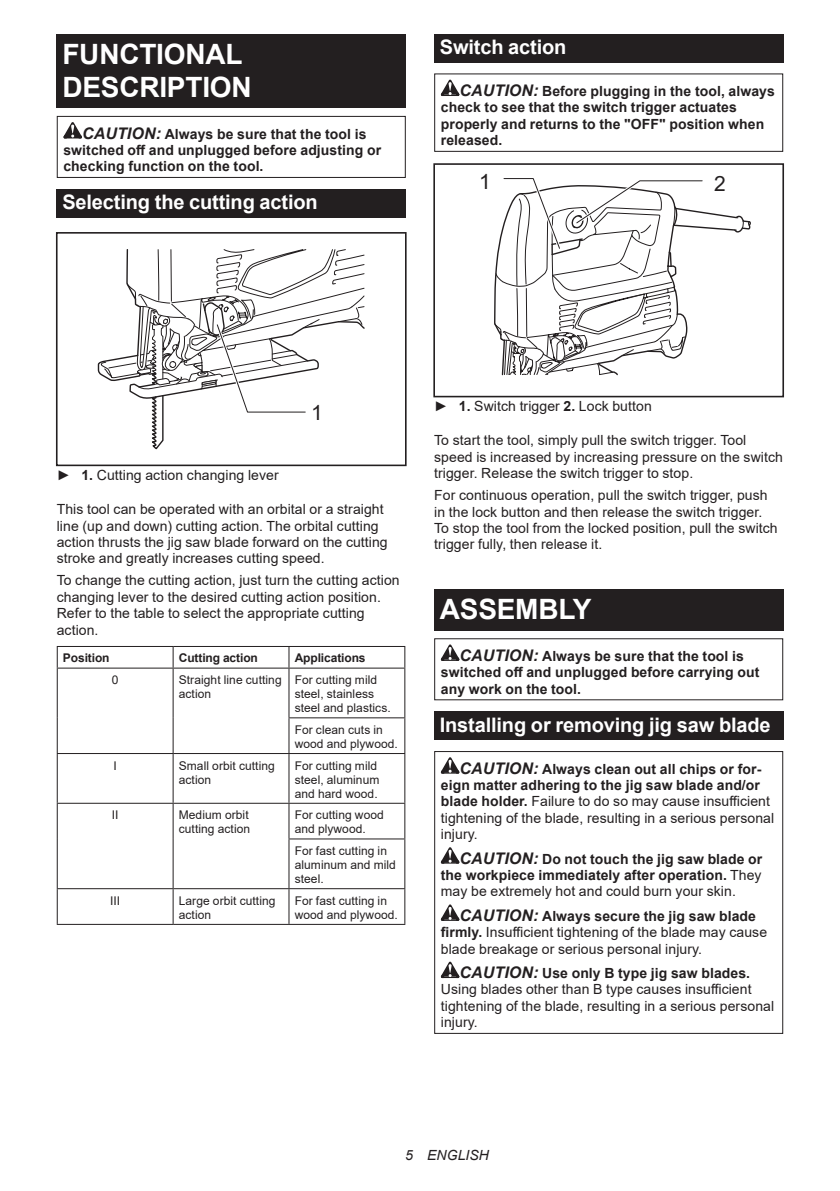
<style>
.page{position:relative;width:840px;height:1191px;background:#fff}
.page>*{position:absolute;margin:0;border:0;box-sizing:border-box;transform-origin:0 0}
.t1{font:700 28px/32.8px "Arial";letter-spacing:-.01em;color:#fff}
.t2{font:21px "Arial";color:#231f20}
.t3{font:700 20px "Arial";letter-spacing:-.01em;color:#fff}
.t4{font:14px/16.4px "Arial";letter-spacing:.005em;color:#231f20}
.t5{font:700 14px/16.4px "Arial";letter-spacing:.005em;color:#231f20}
.t6{font:italic 14px "Arial";letter-spacing:.005em;color:#231f20}
.t7{font:12px/14px "Arial";letter-spacing:.005em;color:#231f20}
.t8{font:700 12px "Arial";letter-spacing:-.01em;color:#231f20}
.s1{font-style:italic;font-size:16px}
.s2{font-weight:700}
.s3{font-weight:700;font-style:italic;font-size:16px}
.s4{font-weight:400}
</style>
<div class="page">
<div style="left:57px;top:34px;width:348px;height:74px;background:#231f20"></div>
<svg style="left:63px;top:122px;width:19px;height:16px"></svg>
<div style="left:57px;top:116px;width:348px;height:62px;border:1px solid #231f20"></div>
<div style="left:57px;top:189px;width:348px;height:29px;background:#231f20"></div>
<svg style="left:151px;top:415px;width:13px;height:35px"></svg>
<svg style="left:97px;top:249px;width:268px;height:166px"></svg>
<div style="left:56px;top:232px;width:350px;height:234px;border:2px solid #231f20"></div>
<hr style="left:57px;top:646px;width:116px;height:1px;background:#231f20">
<svg style="left:57px;top:647px;width:1px;height:20px"></svg>
<hr style="left:173px;top:646px;width:116px;height:1px;background:#231f20">
<svg style="left:172px;top:647px;width:1px;height:20px"></svg>
<hr style="left:289px;top:646px;width:116px;height:1px;background:#231f20">
<svg style="left:288px;top:647px;width:1px;height:20px"></svg>
<svg style="left:404px;top:647px;width:1px;height:20px"></svg>
<hr style="left:57px;top:667px;width:116px;height:1px;background:#231f20">
<hr style="left:57px;top:668px;width:1px;height:50px;background:#231f20">
<hr style="left:173px;top:667px;width:116px;height:1px;background:#231f20">
<hr style="left:172px;top:668px;width:1px;height:50px;background:#231f20">
<hr style="left:289px;top:667px;width:116px;height:1px;background:#231f20">
<hr style="left:288px;top:668px;width:1px;height:49px;background:#231f20">
<hr style="left:404px;top:668px;width:1px;height:49px;background:#231f20">
<hr style="left:57px;top:718px;width:1px;height:35px;background:#231f20">
<hr style="left:172px;top:718px;width:1px;height:35px;background:#231f20">
<hr style="left:288px;top:717px;width:117px;height:1px;background:#231f20">
<hr style="left:288px;top:718px;width:1px;height:35px;background:#231f20">
<hr style="left:404px;top:718px;width:1px;height:35px;background:#231f20">
<hr style="left:57px;top:753px;width:116px;height:1px;background:#231f20">
<hr style="left:57px;top:754px;width:1px;height:48px;background:#231f20">
<hr style="left:173px;top:753px;width:116px;height:1px;background:#231f20">
<hr style="left:172px;top:754px;width:1px;height:48px;background:#231f20">
<hr style="left:289px;top:753px;width:116px;height:1px;background:#231f20">
<hr style="left:288px;top:754px;width:1px;height:48px;background:#231f20">
<hr style="left:404px;top:754px;width:1px;height:48px;background:#231f20">
<hr style="left:57px;top:802px;width:116px;height:1px;background:#231f20">
<hr style="left:57px;top:803px;width:1px;height:36px;background:#231f20">
<hr style="left:173px;top:802px;width:116px;height:1px;background:#231f20">
<hr style="left:172px;top:803px;width:1px;height:36px;background:#231f20">
<hr style="left:289px;top:802px;width:116px;height:1px;background:#231f20">
<hr style="left:288px;top:803px;width:1px;height:35px;background:#231f20">
<hr style="left:404px;top:803px;width:1px;height:35px;background:#231f20">
<hr style="left:57px;top:839px;width:1px;height:49px;background:#231f20">
<hr style="left:172px;top:839px;width:1px;height:49px;background:#231f20">
<hr style="left:288px;top:838px;width:117px;height:1px;background:#231f20">
<hr style="left:288px;top:839px;width:1px;height:49px;background:#231f20">
<hr style="left:404px;top:839px;width:1px;height:49px;background:#231f20">
<hr style="left:57px;top:888px;width:116px;height:1px;background:#231f20">
<hr style="left:57px;top:889px;width:1px;height:35px;background:#231f20">
<hr style="left:173px;top:888px;width:116px;height:1px;background:#231f20">
<hr style="left:172px;top:889px;width:1px;height:35px;background:#231f20">
<hr style="left:289px;top:888px;width:116px;height:1px;background:#231f20">
<hr style="left:288px;top:889px;width:1px;height:35px;background:#231f20">
<hr style="left:404px;top:889px;width:1px;height:35px;background:#231f20">
<hr style="left:57px;top:924px;width:116px;height:1px;background:#231f20">
<hr style="left:173px;top:924px;width:116px;height:1px;background:#231f20">
<hr style="left:289px;top:924px;width:116px;height:1px;background:#231f20">
<div style="left:434px;top:34px;width:348px;height:29px;background:#231f20"></div>
<svg style="left:440px;top:80px;width:19px;height:16px"></svg>
<div style="left:434px;top:73px;width:348px;height:79px;border:1px solid #231f20"></div>
<div style="left:433px;top:163px;width:350px;height:234px;border:2px solid #231f20"></div>
<svg style="left:494px;top:178px;width:256px;height:198px"></svg>
<div style="left:434px;top:589px;width:348px;height:41px;background:#231f20"></div>
<svg style="left:440px;top:644px;width:19px;height:17px"></svg>
<div style="left:434px;top:638px;width:348px;height:62px;border:1px solid #231f20"></div>
<div style="left:434px;top:711px;width:348px;height:29px;background:#231f20"></div>
<svg style="left:440px;top:757px;width:19px;height:16px"></svg>
<svg style="left:440px;top:847px;width:19px;height:16px"></svg>
<svg style="left:440px;top:904px;width:19px;height:17px"></svg>
<svg style="left:440px;top:961px;width:19px;height:17px"></svg>
<div style="left:434px;top:751px;width:348px;height:283px;border:1px solid #231f20"></div>
<h1 class="t1" style="left:62px;top:38px;width:191px">FUNCTIONAL<br>DESCRIPTION</h1>
<p class="t5" style="left:63px;top:125px;width:319px;text-indent:19px"><span class="s1">CAUTION:</span> Always be sure that the tool is switched off and unplugged before adjusting or checking function on the tool.</p>
<h3 class="t3" style="left:62px;top:188px;width:257px">Selecting the cutting action</h3>
<h3 class="t3" style="left:439px;top:33px;width:128px">Switch action</h3>
<p class="t5" style="left:440px;top:83px;width:335px;text-indent:19px"><span class="s1">CAUTION:</span> Before plugging in the tool, always check to see that the switch trigger actuates properly and returns to the "OFF" position when released.</p>
<h2 class="t2" style="left:479px;top:167px;width:13px">1</h2>
<h2 class="t2" style="left:713px;top:169px;width:13px">2</h2>
<h2 class="t2" style="left:311px;top:398px;width:13px">1</h2>
<p class="t4" style="left:57px;top:466px;width:223px">► <span class="s2">1.</span> Cutting action changing lever</p>
<p class="t4" style="left:57px;top:501px;width:332px">This tool can be operated with an orbital or a straight line (up and down) cutting action. The orbital cutting action thrusts the jig saw blade forward on the cutting stroke and greatly increases cutting speed.</p>
<p class="t4" style="left:57px;top:572px;width:344px">To change the cutting action, just turn the cutting action changing lever to the desired cutting action position.<br>Refer to the table to select the appropriate cutting action.</p>
<p class="t8" style="left:63px;top:650px;width:48px">Position</p>
<p class="t8" style="left:179px;top:650px;width:81px">Cutting action</p>
<p class="t8" style="left:294px;top:650px;width:72px">Applications</p>
<p class="t7" style="left:112px;top:673px;width:8px">0</p>
<p class="t7" style="left:179px;top:673px;width:104px">Straight line cutting action</p>
<p class="t7" style="left:294px;top:673px;width:97px">For cutting mild steel, stainless steel and plastics.</p>
<p class="t7" style="left:294px;top:722px;width:105px">For clean cuts in wood and plywood.</p>
<p class="t7" style="left:113px;top:758px;width:5px">I</p>
<p class="t7" style="left:179px;top:758px;width:97px">Small orbit cutting action</p>
<p class="t7" style="left:294px;top:758px;width:86px">For cutting mild steel, aluminum and hard wood.</p>
<p class="t7" style="left:112px;top:808px;width:8px">II</p>
<p class="t7" style="left:179px;top:808px;width:73px">Medium orbit cutting action</p>
<p class="t7" style="left:294px;top:808px;width:91px">For cutting wood and plywood.</p>
<p class="t7" style="left:294px;top:843px;width:103px">For fast cutting in aluminum and mild steel.</p>
<p class="t7" style="left:110px;top:893px;width:12px">III</p>
<p class="t7" style="left:179px;top:893px;width:98px">Large orbit cutting action</p>
<p class="t7" style="left:294px;top:893px;width:105px">For fast cutting in wood and plywood.</p>
<p class="t4" style="left:434px;top:398px;width:219px">► <span class="s2">1.</span> Switch trigger <span class="s2">2.</span> Lock button</p>
<p class="t4" style="left:434px;top:432px;width:350px">To start the tool, simply pull the switch trigger. Tool speed is increased by increasing pressure on the switch trigger. Release the switch trigger to stop.</p>
<p class="t4" style="left:434px;top:487px;width:345px">For continuous operation, pull the switch trigger, push in the lock button and then release the switch trigger.<br>To stop the tool from the locked position, pull the switch trigger fully, then release it.</p>
<h1 class="t1" style="left:439px;top:593px;width:153px">ASSEMBLY</h1>
<p class="t5" style="left:440px;top:648px;width:320px;text-indent:19px"><span class="s1">CAUTION:</span> Always be sure that the tool is switched off and unplugged before carrying out any work on the tool.</p>
<h3 class="t3" style="left:439px;top:710px;width:332px">Installing or removing jig saw blade</h3>
<p class="t4" style="left:440px;top:760px;width:334px;text-indent:19px"><span class="s3">CAUTION:</span> <span class="s2">Always clean out all chips or for&shy;eign matter adhering to the jig saw blade and/or blade holder.</span> Failure to do so may cause insufficient tightening of the blade, resulting in a serious personal injury.</p>
<p class="t5" style="left:440px;top:850px;width:323px;text-align:justify;text-indent:19px"><span class="s1">CAUTION:</span> Do not touch the jig saw blade or the workpiece immediately after operation. <span class="s4">They may be extremely hot and could burn your skin.</span></p>
<p class="t4" style="left:440px;top:907px;width:327px;text-indent:19px"><span class="s3">CAUTION:</span> <span class="s2">Always secure the jig saw blade firmly.</span> Insufficient tightening of the blade may cause blade breakage or serious personal injury.</p>
<p class="t4" style="left:440px;top:964px;width:334px;text-indent:19px"><span class="s3">CAUTION:</span> <span class="s2">Use only B type jig saw blades.<br></span>Using blades other than B type causes insufficient tightening of the blade, resulting in a serious personal injury.</p>
<p class="t6" style="left:405px;top:1146px;width:85px">5 ENGLISH</p>
</div>
